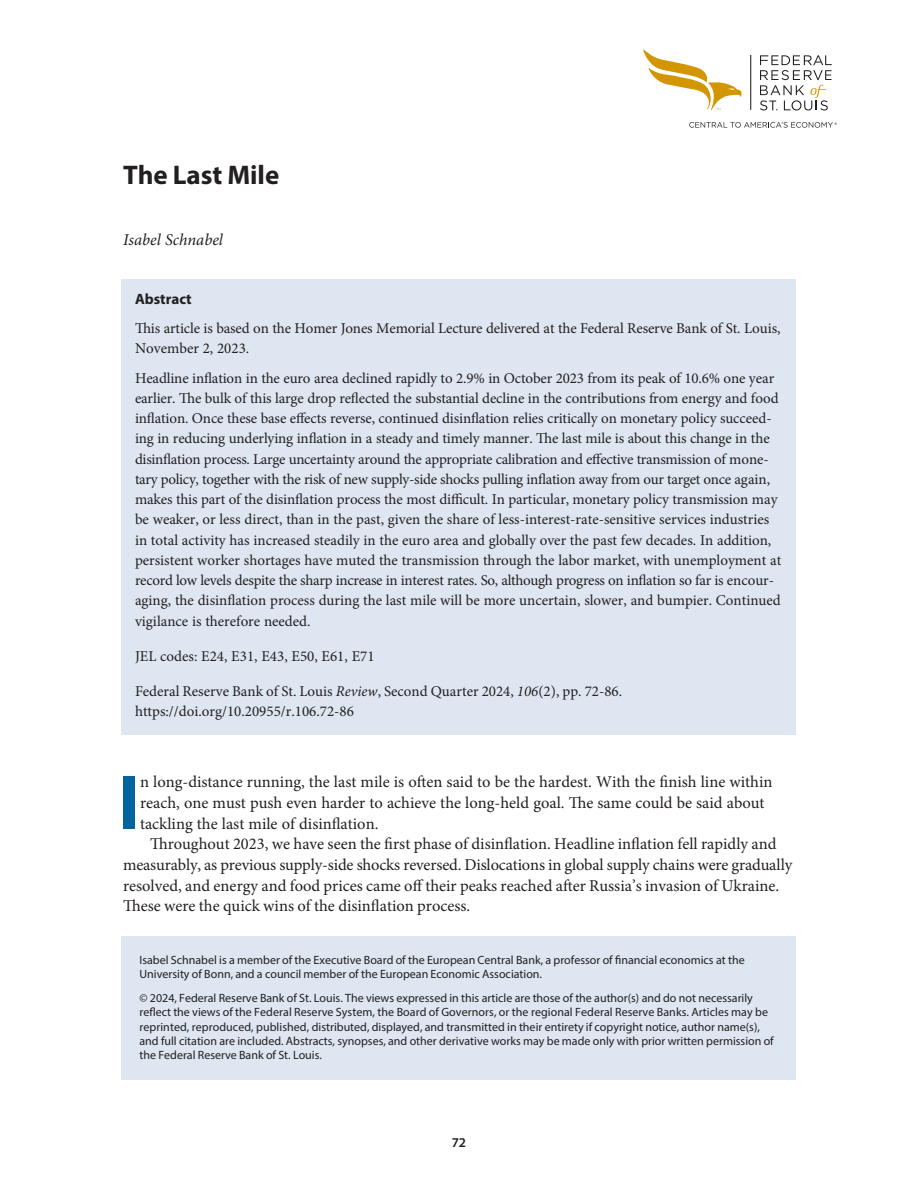
<style>
.page{position:relative;width:918px;height:1188px;background:#fff}
.page>*{position:absolute;margin:0;border:0;box-sizing:border-box;transform-origin:0 0}
.Drop_Cap{font:700 77.7px "Myriad Pro";color:#00649e}
.Text{font:700 27px "Myriad Pro";color:#231f20}
.Text-2{font:16.5px/20.7px "Minion Pro";color:#231f20}
.Drop_Cap-2{font:16.5px/20.7px "Minion Pro";color:#231f20}
.t1{font:italic 16.5px "Minion Pro";color:#231f20}
.Abstract_Text{font:15px/20.2px "Minion Pro";letter-spacing:-.01em;color:#231f20}
.Abstract_Citation{font:15px/20.2px "Minion Pro";color:#231f20}
.Abstract_Text-2{font:700 15px "Myriad Pro";color:#231f20}
.t2{font:600 13.5px "Myriad Pro";color:#231f20}
.Author_Note{font:12px/14.4px "Myriad Pro";color:#231f20}
.Text-3{font:12px/14.4px "Myriad Pro";color:#231f20}
.s1{font-style:italic}
</style>
<div class="page">
<div style="left:122px;top:279px;width:674px;height:455px;background:#dde6f1"></div>
<div style="left:122px;top:937px;width:674px;height:143px;background:#dde6f1"></div>
<svg style="left:643px;top:50px;width:99px;height:60px"></svg>
<svg style="left:689px;top:122px;width:148px;height:6px"></svg>
<svg style="left:760px;top:55px;width:72px;height:56px"></svg>
<hr style="left:750px;top:55px;width:1px;height:55px;background:#231f20">
<p class="Text" style="left:123px;top:157px;width:158px">The Last Mile</p>
<p class="t1" style="left:123px;top:228px;width:102px">Isabel Schnabel</p>
<p class="Abstract_Text-2" style="left:135px;top:289px;width:58px">Abstract</p>
<p class="Abstract_Text" style="left:135px;top:318px;width:647px">This article is based on the Homer Jones Memorial Lecture delivered at the Federal Reserve Bank of St. Louis,<br>November 2, 2023.</p>
<p class="Abstract_Text" style="left:135px;top:368px;width:648px">Headline inflation in the euro area declined rapidly to 2.9% in October 2023 from its peak of 10.6% one year earlier. The bulk of this large drop reflected the substantial decline in the contributions from energy and food inflation. Once these base effects reverse, continued disinflation relies critically on monetary policy succeed&shy;ing in reducing underlying inflation in a steady and timely manner. The last mile is about this change in the disinflation process. Large uncertainty around the appropriate calibration and effective transmission of mone&shy;tary policy, together with the risk of new supply-side shocks pulling inflation away from our target once again, makes this part of the disinflation process the most difficult. In particular, monetary policy transmission may be weaker, or less direct, than in the past, given the share of less-interest-rate-sensitive services industries in total activity has increased steadily in the euro area and globally over the past few decades. In addition, persistent worker shortages have muted the transmission through the labor market, with unemployment at record low levels despite the sharp increase in interest rates. So, although progress on inflation so far is encour&shy;aging, the disinflation process during the last mile will be more uncertain, slower, and bumpier. Continued vigilance is therefore needed.</p>
<p class="Abstract_Text" style="left:135px;top:646px;width:241px">JEL codes: E24, E31, E43, E50, E61, E71</p>
<p class="Abstract_Citation" style="left:135px;top:681px;width:489px">Federal Reserve Bank of St. Louis <span class="s1">Review</span>, Second Quarter 2024, <span class="s1">106</span>(2), pp. 72-86. https://doi.org/10.20955/r.106.72-86</p>
<p class="Drop_Cap" style="left:118px;top:752px;width:24px">I</p>
<p class="Drop_Cap-2" style="left:140px;top:772px;width:634px">n long-distance running, the last mile is often said to be the hardest. With the finish line within reach, one must push even harder to achieve the long-held goal. The same could be said about tackling the last mile of disinflation.</p>
<p class="Text-2" style="left:123px;top:834px;width:671px;text-indent:27px">Throughout 2023, we have seen the first phase of disinflation. Headline inflation fell rapidly and measurably, as previous supply-side shocks reversed. Dislocations in global supply chains were gradually resolved, and energy and food prices came off their peaks reached after Russia’s invasion of Ukraine.<br>These were the quick wins of the disinflation process.</p>
<p class="Text-3" style="left:140px;top:952px;width:607px">Isabel Schnabel is a member of the Executive Board of the European Central Bank, a professor of financial economics at the<br>University of Bonn, and a council member of the European Economic Association.</p>
<p class="Author_Note" style="left:140px;top:990px;width:636px">© 2024, Federal Reserve Bank of St. Louis. The views expressed in this article are those of the author(s) and do not necessarily reflect the views of the Federal Reserve System, the Board of Governors, or the regional Federal Reserve Banks. Articles may be reprinted, reproduced, published, distributed, displayed, and transmitted in their entirety if copyright notice, author name(s), and full citation are included. Abstracts, synopses, and other derivative works may be made only with prior written permission of the Federal Reserve Bank of St. Louis.</p>
<p class="t2" style="left:452px;top:1134px;width:16px">72</p>
</div>
